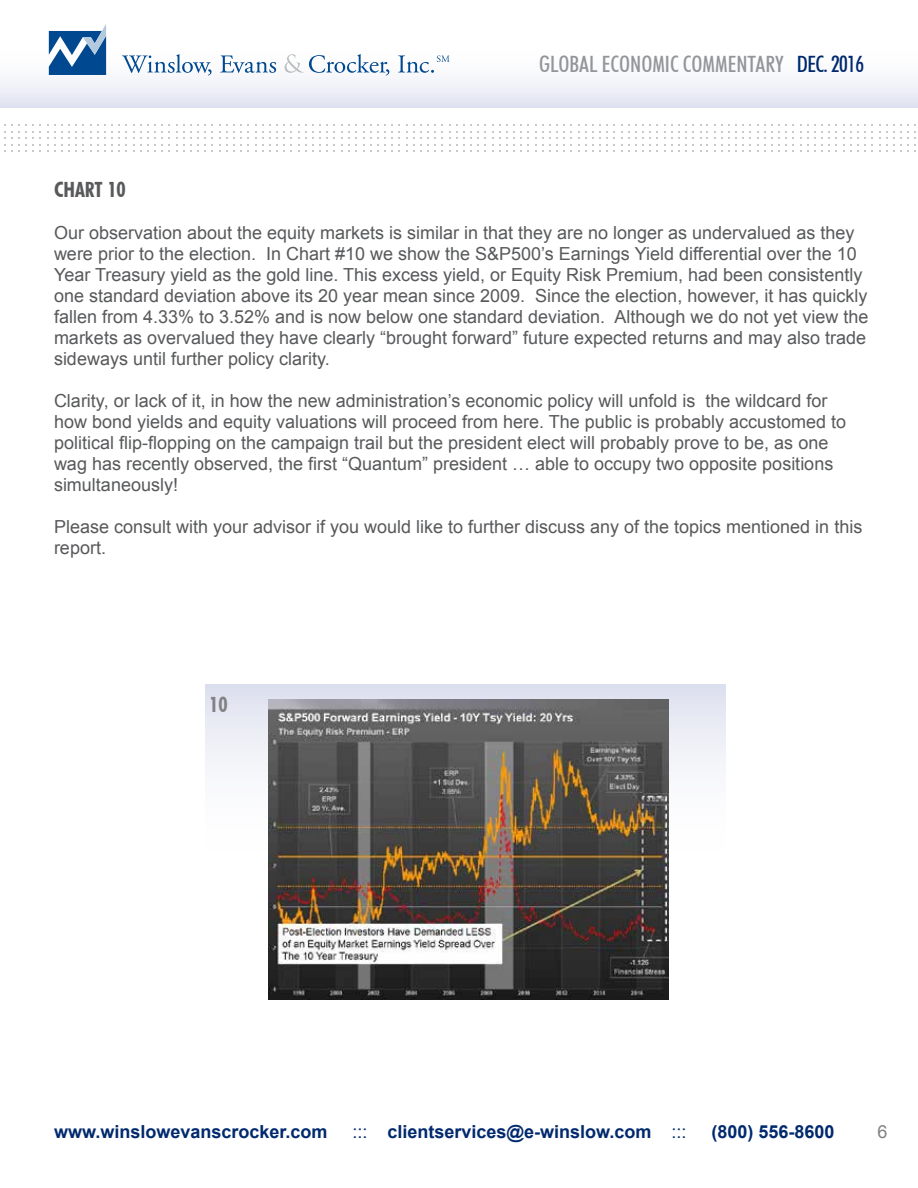
<style>
.page{position:relative;width:918px;height:1188px;background:#fff}
.page>*{position:absolute;margin:0;border:0;box-sizing:border-box;transform-origin:0 0}
.t1{font:500 condensed 22.5px "Futura BT";color:#939598}
.t2{font:700 condensed 21px "Futura BT";color:#58595b}
.t3{font:700 condensed 21px "Futura BT";color:#808285}
.t4{font:18px/21px "Arial";color:#58595b}
.t5{font:700 18px "Arial";color:#00296e}
.t6{font:18px "Arial";color:#808285}
.s1{color:#00296e}
.s2{font-weight:400}
</style>
<div class="page">
<svg style="left:370px;top:124px;width:30px;height:28px"></svg>
<svg style="left:413px;top:124px;width:23px;height:28px"></svg>
<svg style="left:456px;top:124px;width:23px;height:28px"></svg>
<svg style="left:499px;top:124px;width:23px;height:28px"></svg>
<svg style="left:542px;top:124px;width:23px;height:28px"></svg>
<svg style="left:578px;top:124px;width:30px;height:28px"></svg>
<svg style="left:621px;top:124px;width:30px;height:28px"></svg>
<svg style="left:664px;top:124px;width:30px;height:28px"></svg>
<svg style="left:11px;top:124px;width:23px;height:28px"></svg>
<svg style="left:54px;top:124px;width:23px;height:28px"></svg>
<svg style="left:97px;top:124px;width:23px;height:28px"></svg>
<svg style="left:133px;top:124px;width:30px;height:28px"></svg>
<svg style="left:176px;top:124px;width:30px;height:28px"></svg>
<svg style="left:219px;top:124px;width:30px;height:28px"></svg>
<svg style="left:262px;top:124px;width:30px;height:28px"></svg>
<svg style="left:305px;top:124px;width:30px;height:28px"></svg>
<svg style="left:348px;top:124px;width:9px;height:28px"></svg>
<svg style="left:721px;top:124px;width:23px;height:28px"></svg>
<svg style="left:757px;top:124px;width:30px;height:28px"></svg>
<svg style="left:800px;top:124px;width:30px;height:28px"></svg>
<svg style="left:843px;top:124px;width:30px;height:28px"></svg>
<svg style="left:886px;top:124px;width:30px;height:28px"></svg>
<div style="left:0;top:0;width:918px;height:108px;background:linear-gradient(to bottom,#fff,#ebecf5)"></div>
<svg style="left:49px;top:24px;width:57px;height:51px"></svg>
<svg style="left:122px;top:54px;width:90px;height:22px"></svg>
<svg style="left:220px;top:55px;width:56px;height:18px"></svg>
<svg style="left:285px;top:54px;width:104px;height:22px"></svg>
<svg style="left:398px;top:55px;width:51px;height:18px"></svg>
<svg style="left:206px;top:685px;width:520px;height:315px"></svg>
<img style="left:269px;top:699px;width:400px;height:300px">
<p class="t1" style="left:539px;top:51px;width:326px">GLOBAL ECONOMIC COMMENTARY <span class="s1">DEC. 2016</span></p>
<p class="t2" style="left:54px;top:177px;width:73px">CHART 10</p>
<p class="t4" style="left:54px;top:223px;width:816px">Our observation about the equity markets is similar in that they are no longer as undervalued as they were prior to the election. In Chart #10 we show the S&amp;P500’s Earnings Yield differential over the 10<br>Year Treasury yield as the gold line. This excess yield, or Equity Risk Premium, had been consistently one standard deviation above its 20 year mean since 2009. Since the election, however, it has quickly fallen from 4.33% to 3.52% and is now below one standard deviation. Although we do not yet view the markets as overvalued they have clearly “brought forward” future expected returns and may also trade sideways until further policy clarity.</p>
<p class="t4" style="left:54px;top:391px;width:794px">Clarity, or lack of it, in how the new administration’s economic policy will unfold is the wildcard for how bond yields and equity valuations will proceed from here. The public is probably accustomed to political flip-flopping on the campaign trail but the president elect will probably prove to be, as one wag has recently observed, the first “Quantum” president … able to occupy two opposite positions simultaneously!</p>
<p class="t4" style="left:54px;top:517px;width:810px">Please consult with your advisor if you would like to further discuss any of the topics mentioned in this report.</p>
<p class="t3" style="left:209px;top:692px;width:20px">10</p>
<p class="t5" style="left:54px;top:1120px;width:275px">www.winslowevanscrocker.com</p>
<p class="t5" style="left:352px;top:1120px;width:336px"><span class="s2">:::</span> clientservices@e-winslow.com <span class="s2">:::</span></p>
<p class="t5" style="left:711px;top:1120px;width:125px">(800) 556-8600</p>
<p class="t6" style="left:878px;top:1120px;width:12px">6</p>
</div>
